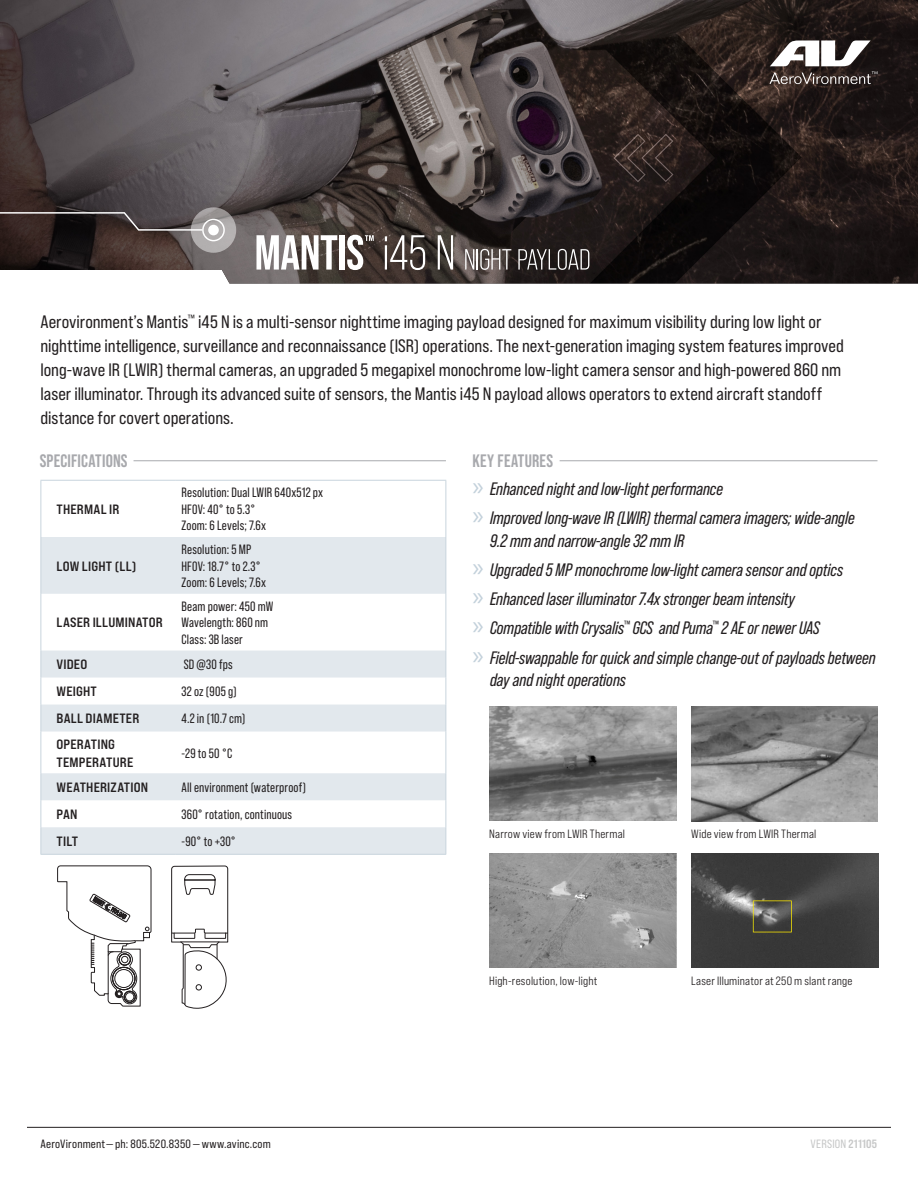
<style>
.page{position:relative;width:918px;height:1188px;background:#fff}
.page>*{position:absolute;margin:0;border:0;box-sizing:border-box;transform-origin:0 0}
.body_text{font:18px/24px "Bebas Neue Pro Sm E Rg";color:#231f20}
.t1{font:italic 18px/22.5px "Bebas Neue Pro";color:#231f20}
.feature_title{font:700 18px "Bebas Neue Pro";letter-spacing:.015em;color:#a8a9ad}
.specifications_cha{font:13.5px/16.5px "Bebas Neue Pro";letter-spacing:.01em;color:#231f20}
.specifications_par{font:13.5px/18px "Bebas Neue Pro Exp Bd";letter-spacing:.015em;color:#231f20}
.key_feature_callou{font:12px "Bebas Neue Pro Sm E Md";letter-spacing:.015em;color:#231f20}
.footer_text_-_1st{font:12px "Bebas Neue Pro Sm E Rg";letter-spacing:.02em;color:#231f20}
.version_number{font:12px "Bebas Neue Pro Sm E Rg";letter-spacing:.02em;color:#c6c7c7}
.s1{font-family:"Myriad Pro";font-style:normal;font-size:27px;color:#c3d1db}
.s2{font-family:"Bebas Neue Pro Sm E Bd"}
</style>
<div class="page">
<hr style="left:560px;top:460px;width:318px;height:1px;background:#a8a9ad">
<img style="left:691px;top:707px;width:187px;height:114px">
<img style="left:489px;top:854px;width:187px;height:114px">
<img style="left:691px;top:854px;width:187px;height:114px">
<img style="left:489px;top:707px;width:187px;height:114px">
<svg style="left:57px;top:865px;width:95px;height:142px"></svg>
<svg style="left:171px;top:865px;width:57px;height:144px"></svg>
<hr style="left:134px;top:460px;width:312px;height:1px;background:#a8a9ad">
<svg style="left:41px;top:537px;width:405px;height:317px;fill:#e2e8ed"></svg>
<hr style="left:40px;top:481px;width:1px;height:56px;background:#c8d4dd">
<hr style="left:446px;top:481px;width:1px;height:56px;background:#c8d4dd">
<hr style="left:40px;top:537px;width:1px;height:57px;background:#c8d4dd">
<hr style="left:446px;top:537px;width:1px;height:57px;background:#c8d4dd">
<hr style="left:40px;top:594px;width:1px;height:57px;background:#c8d4dd">
<hr style="left:446px;top:594px;width:1px;height:57px;background:#c8d4dd">
<svg style="left:40px;top:651px;width:1px;height:81px"></svg>
<svg style="left:446px;top:651px;width:1px;height:81px"></svg>
<hr style="left:40px;top:732px;width:1px;height:41px;background:#c8d4dd">
<hr style="left:446px;top:732px;width:1px;height:41px;background:#c8d4dd">
<hr style="left:40px;top:480px;width:136px;height:1px;background:#c8d4dd">
<hr style="left:176px;top:480px;width:270px;height:1px;background:#c8d4dd">
<svg style="left:40px;top:773px;width:1px;height:81px"></svg>
<svg style="left:446px;top:773px;width:1px;height:81px"></svg>
<hr style="left:40px;top:854px;width:136px;height:1px;background:#c8d4dd">
<hr style="left:176px;top:854px;width:270px;height:1px;background:#c8d4dd">
<img style="left:0;top:0;width:918px;height:284px">
<svg style="left:191px;top:207px;width:45px;height:46px"></svg>
<svg style="left:0;top:212px;width:225px;height:29px;background:#504746"></svg>
<svg style="left:256px;top:235px;width:81px;height:35px"></svg>
<div style="left:339px;top:235px;width:6px;height:35px;background:#fff"></div>
<svg style="left:347px;top:235px;width:27px;height:35px"></svg>
<svg style="left:385px;top:235px;width:40px;height:35px"></svg>
<svg style="left:438px;top:235px;width:15px;height:35px"></svg>
<svg style="left:465px;top:249px;width:46px;height:21px"></svg>
<svg style="left:518px;top:249px;width:71px;height:21px"></svg>
<svg style="left:770px;top:40px;width:107px;height:44px"></svg>
<hr style="left:27px;top:1127px;width:864px;height:1px;background:#231f20">
<p class="body_text" style="left:40px;top:309px;width:805px">Aerovironment’s Mantis<sup>™</sup> i45 N is a multi-sensor nighttime imaging payload designed for maximum visibility during low light or nighttime intelligence, surveillance and reconnaissance (ISR) operations. The next-generation imaging system features improved long-wave IR (LWIR) thermal cameras, an upgraded 5 megapixel monochrome low-light camera sensor and high-powered 860 nm laser illuminator. Through its advanced suite of sensors, the Mantis i45 N payload allows operators to extend aircraft standoff distance for covert operations.</p>
<p class="feature_title" style="left:40px;top:450px;width:89px">SPECIFICATIONS</p>
<p class="specifications_par" style="left:57px;top:500px;width:64px">THERMAL IR</p>
<p class="specifications_par" style="left:57px;top:557px;width:81px">LOW LIGHT (LL)</p>
<p class="specifications_par" style="left:57px;top:613px;width:108px">LASER ILLUMINATOR</p>
<p class="specifications_cha" style="left:182px;top:484px;width:143px">Resolution: Dual LWIR 640x512 px<br>HFOV: 40° to 5.3°<br>Zoom: 6 Levels; 7.6x</p>
<p class="specifications_cha" style="left:182px;top:541px;width:86px">Resolution: 5 MP<br>HFOV: 18.7° to 2.3°<br>Zoom: 6 Levels; 7.6x</p>
<p class="specifications_cha" style="left:182px;top:598px;width:93px">Beam power: 450 mW<br>Wavelength: 860 nm<br>Class: 3B laser</p>
<p class="specifications_par" style="left:57px;top:655px;width:32px">VIDEO</p>
<p class="specifications_cha" style="left:184px;top:656px;width:51px">SD @30 fps</p>
<p class="specifications_par" style="left:57px;top:682px;width:42px">WEIGHT</p>
<p class="specifications_cha" style="left:182px;top:683px;width:57px">32 oz (905 g)</p>
<p class="specifications_par" style="left:57px;top:709px;width:84px">BALL DIAMETER</p>
<p class="specifications_cha" style="left:182px;top:710px;width:65px">4.2 in (10.7 cm)</p>
<p class="specifications_par" style="left:57px;top:735px;width:78px">OPERATING<br>TEMPERATURE</p>
<p class="specifications_cha" style="left:182px;top:745px;width:52px">-29 to 50 °C</p>
<p class="specifications_par" style="left:57px;top:778px;width:93px">WEATHERIZATION</p>
<p class="specifications_cha" style="left:182px;top:779px;width:126px">All environment (waterproof)</p>
<p class="specifications_par" style="left:57px;top:805px;width:23px">PAN</p>
<p class="specifications_cha" style="left:182px;top:806px;width:112px">360° rotation, continuous</p>
<p class="specifications_par" style="left:57px;top:832px;width:23px">TILT</p>
<p class="specifications_cha" style="left:182px;top:833px;width:56px">-90° to +30°</p>
<p class="feature_title" style="left:472px;top:450px;width:82px">KEY FEATURES</p>
<p class="t1" style="left:472px;top:477px;width:252px"><span class="s1">»</span> Enhanced night and low-light performance</p>
<p class="t1" style="left:490px;top:507px;width:366px;text-indent:-18px"><span class="s1">»</span> Improved long-wave IR (LWIR) thermal camera imagers; wide-angle<br>9.2 mm and narrow-angle 32 mm IR</p>
<p class="t1" style="left:472px;top:558px;width:372px"><span class="s1">»</span> Upgraded 5 MP monochrome low-light camera sensor and optics</p>
<p class="t1" style="left:472px;top:588px;width:324px"><span class="s1">»</span> Enhanced laser illuminator 7.4x stronger beam intensity</p>
<p class="t1" style="left:472px;top:617px;width:349px"><span class="s1">»</span> Compatible with Crysalis<sup>™</sup> GCS and Puma<sup>™</sup> 2 AE or newer UAS</p>
<p class="t1" style="left:490px;top:646px;width:387px;text-indent:-18px"><span class="s1">»</span> Field-swappable for quick and simple change-out of payloads between day and night operations</p>
<p class="key_feature_callou" style="left:489px;top:826px;width:137px">Narrow view from LWIR Thermal</p>
<p class="key_feature_callou" style="left:691px;top:826px;width:127px">Wide view from LWIR Thermal</p>
<p class="key_feature_callou" style="left:489px;top:974px;width:110px">High-resolution, low-light</p>
<p class="key_feature_callou" style="left:691px;top:974px;width:163px">Laser Illuminator at 250 m slant range</p>
<p class="footer_text_-_1st" style="left:40px;top:1137px;width:232px">AeroVironment— ph: 805.520.8350 — www.avinc.com</p>
<p class="version_number" style="left:811px;top:1137px;width:68px">VERSION <span class="s2">211105</span></p>
</div>
